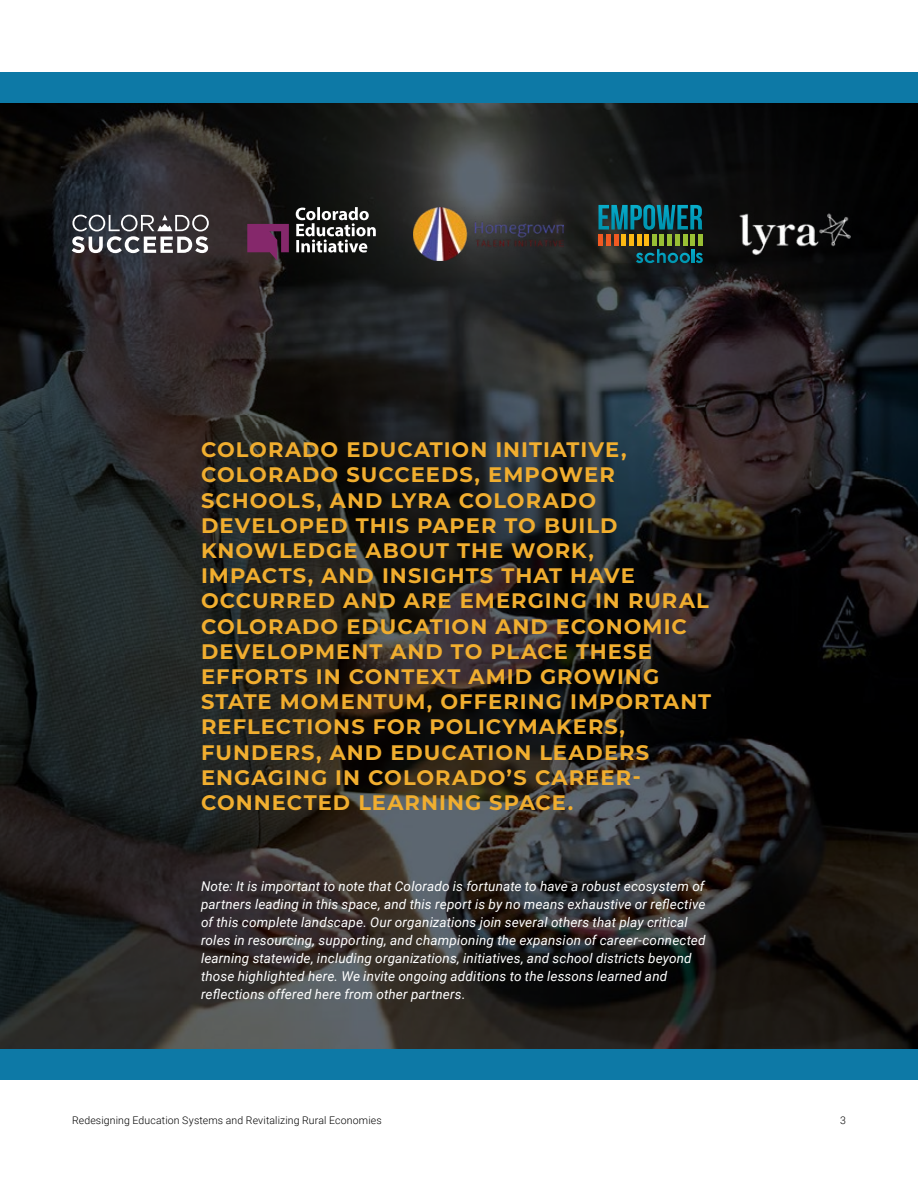
<style>
.page{position:relative;width:918px;height:1188px;background:#fff}
.page>*{position:absolute;margin:0;border:0;box-sizing:border-box;transform-origin:0 0}
.t1{font:700 21px/25.2px "Montserrat";letter-spacing:.05em;color:#f1ae2f}
.t2{font:italic 13.5px/18px "Roboto";letter-spacing:.01em;color:#fff}
.t3{font:300 10.5px "Roboto";letter-spacing:.015em;color:#000}
</style>
<div class="page">
<img style="left:0;top:103px;width:918px;height:946px">
<div style="left:0;top:72px;width:918px;height:31px;background:#0d79a6"></div>
<div style="left:0;top:1049px;width:918px;height:31px;background:#0d79a6"></div>
<img style="left:414px;top:207px;width:150px;height:54px">
<hr style="left:599px;top:234px;width:4px;height:11px;background:#f15a22">
<div style="left:606px;top:234px;width:5px;height:11px;background:#f15a22"></div>
<hr style="left:614px;top:234px;width:4px;height:11px;background:#f15a22">
<hr style="left:622px;top:234px;width:4px;height:11px;background:#fdb913">
<div style="left:629px;top:234px;width:5px;height:11px;background:#fdb913"></div>
<hr style="left:637px;top:234px;width:4px;height:11px;background:#fdb913">
<hr style="left:645px;top:234px;width:4px;height:11px;background:#fdb913">
<div style="left:652px;top:234px;width:5px;height:11px;background:#99bf34"></div>
<hr style="left:660px;top:234px;width:4px;height:11px;background:#99bf34">
<hr style="left:668px;top:234px;width:4px;height:11px;background:#99bf34">
<div style="left:675px;top:234px;width:5px;height:11px;background:#99bf34"></div>
<hr style="left:683px;top:234px;width:4px;height:11px;background:#99bf34">
<hr style="left:691px;top:234px;width:4px;height:11px;background:#99bf34">
<div style="left:698px;top:234px;width:5px;height:11px;background:#99bf34"></div>
<svg style="left:599px;top:205px;width:103px;height:25px"></svg>
<svg style="left:636px;top:249px;width:67px;height:14px"></svg>
<img style="left:738px;top:211px;width:115px;height:45px">
<svg style="left:296px;top:207px;width:80px;height:46px"></svg>
<svg style="left:247px;top:224px;width:42px;height:37px"></svg>
<svg style="left:72px;top:215px;width:137px;height:38px"></svg>
<p class="t1" style="left:201px;top:436px;width:512px">COLORADO EDUCATION INITIATIVE,<br>COLORADO SUCCEEDS, EMPOWER<br>SCHOOLS, AND LYRA COLORADO<br>DEVELOPED THIS PAPER TO BUILD<br>KNOWLEDGE ABOUT THE WORK,<br>IMPACTS, AND INSIGHTS THAT HAVE<br>OCCURRED AND ARE EMERGING IN RURAL<br>COLORADO EDUCATION AND ECONOMIC<br>DEVELOPMENT AND TO PLACE THESE<br>EFFORTS IN CONTEXT AMID GROWING<br>STATE MOMENTUM, OFFERING IMPORTANT<br>REFLECTIONS FOR POLICYMAKERS,<br>FUNDERS, AND EDUCATION LEADERS<br>ENGAGING IN COLORADO’S CAREER-<br>CONNECTED LEARNING SPACE.</p>
<p class="t2" style="left:201px;top:877px;width:506px">Note: It is important to note that Colorado is fortunate to have a robust ecosystem of partners leading in this space, and this report is by no means exhaustive or reflective of this complete landscape. Our organizations join several others that play critical roles in resourcing, supporting, and championing the expansion of career-connected learning statewide, including organizations, initiatives, and school districts beyond those highlighted here. We invite ongoing additions to the lessons learned and reflections offered here from other partners.</p>
<p class="t3" style="left:72px;top:1113px;width:311px">Redesigning Education Systems and Revitalizing Rural Economies</p>
<p class="t3" style="left:840px;top:1113px;width:7px">3</p>
</div>
